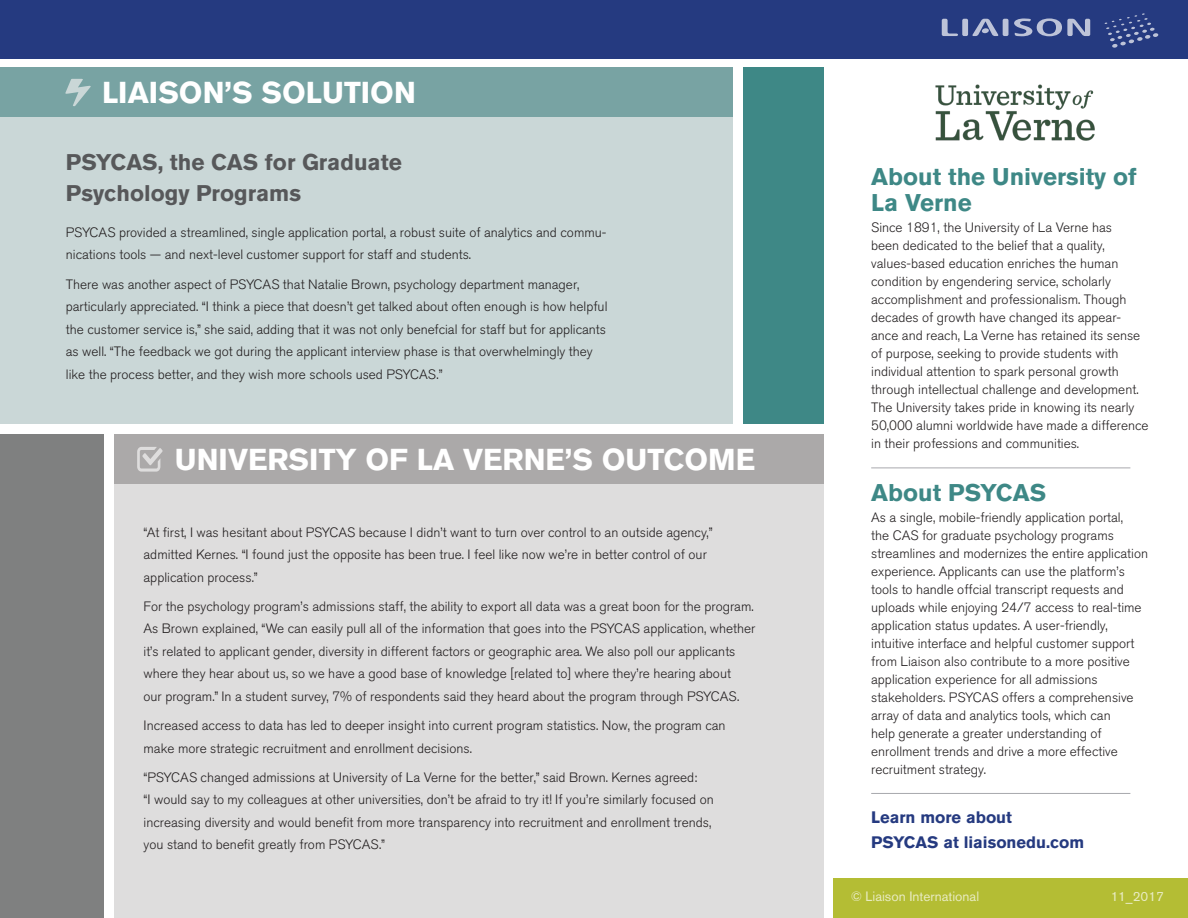
<style>
.page{position:relative;width:1188px;height:918px;background:#fff}
.page>*{position:absolute;margin:0;border:0;box-sizing:border-box;transform-origin:0 0}
.t1{font:700 30px "Akzidenz Grotesk BQ";color:#fff}
.t2{font:700 24px/25.2px "Akzidenz Grotesk BQ";color:#3e8886}
.t3{font:700 22.5px/31.2px "Akzidenz Grotesk BQ";color:#57585a}
.t4{font:700 16.5px/24.6px "Akzidenz Grotesk BQ";color:#253a80}
.t5{font:300 13.5px/18px "Akzidenz Grotesk BQ";color:#231f20}
.t6{font:13.5px "Akzidenz Grotesk BQ";color:#fff}
</style>
<div class="page">
<div style="left:0;top:67px;width:732px;height:357px;background:#cad7d7"></div>
<div style="left:743px;top:67px;width:81px;height:357px;background:#3e8886"></div>
<div style="left:114px;top:434px;width:710px;height:484px;background:#dedddd"></div>
<div style="left:0;top:434px;width:104px;height:484px;background:#7f8080"></div>
<div style="left:0;top:67px;width:732px;height:50px;background:#78a3a3"></div>
<div style="left:114px;top:434px;width:710px;height:50px;background:#aba9a9"></div>
<div style="left:0;top:0;width:1188px;height:59px;background:#253a80"></div>
<hr style="left:871px;top:793px;width:259px;height:1px;background:#a8a9ad">
<hr style="left:871px;top:468px;width:259px;height:1px;background:#a8a9ad">
<div style="left:834px;top:878px;width:354px;height:40px;background:#b4bd34"></div>
<svg style="left:1105px;top:14px;width:53px;height:34px"></svg>
<svg style="left:942px;top:19px;width:16px;height:17px"></svg>
<div style="left:962px;top:19px;width:6px;height:17px;background:#bdc3d8;border-radius:2px"></div>
<div style="left:1003px;top:19px;width:5px;height:17px;background:#bdc3d8;border-radius:2px"></div>
<svg style="left:1014px;top:18px;width:76px;height:18px"></svg>
<svg style="left:972px;top:19px;width:27px;height:17px"></svg>
<svg style="left:137px;top:447px;width:26px;height:25px"></svg>
<svg style="left:65px;top:79px;width:26px;height:27px"></svg>
<img style="left:935px;top:84px;width:160px;height:57px">
<p class="t1" style="left:102px;top:76px;width:315px">LIAISON’S SOLUTION</p>
<p class="t3" style="left:66px;top:146px;width:337px">PSYCAS, the CAS for Graduate<br>Psychology Programs</p>
<p class="t5" style="left:66px;top:221px;width:542px;line-height:22.5px">PSYCAS provided a streamlined, single application portal, a robust suite of analytics and commu&shy;nications tools — and next-level customer support for staff and students.</p>
<p class="t5" style="left:66px;top:273px;width:543px;line-height:22.5px">There was another aspect of PSYCAS that Natalie Brown, psychology department manager, particularly appreciated. “I think a piece that doesn’t get talked about often enough is how helpful the customer service is,” she said, adding that it was not only benefcial for staff but for applicants as well. “The feedback we got during the applicant interview phase is that overwhelmingly they like the process better, and they wish more schools used PSYCAS.”</p>
<p class="t1" style="left:175px;top:443px;width:582px">UNIVERSITY OF LA VERNE’S OUTCOME</p>
<p class="t5" style="left:144px;top:521px;width:571px;line-height:22.5px">“At first, I was hesitant about PSYCAS because I didn’t want to turn over control to an outside agency,” admitted Kernes. “I found just the opposite has been true. I feel like now we’re in better control of our application process.”</p>
<p class="t5" style="left:144px;top:595px;width:613px;line-height:22.5px">For the psychology program’s admissions staff, the ability to export all data was a great boon for the program.<br>As Brown explained, “We can easily pull all of the information that goes into the PSYCAS application, whether it’s related to applicant gender, diversity in different factors or geographic area. We also poll our applicants where they hear about us, so we have a good base of knowledge [related to] where they’re hearing about<br>our program.” In a student survey, 7% of respondents said they heard about the program through PSYCAS.</p>
<p class="t5" style="left:144px;top:714px;width:584px;line-height:22.5px">Increased access to data has led to deeper insight into current program statistics. Now, the program can make more strategic recruitment and enrollment decisions.</p>
<p class="t5" style="left:144px;top:766px;width:572px;line-height:22.5px">“PSYCAS changed admissions at University of La Verne for the better,” said Brown. Kernes agreed:<br>“I would say to my colleagues at other universities, don’t be afraid to try it! If you’re similarly focused on increasing diversity and would benefit from more transparency into recruitment and enrollment trends, you stand to benefit greatly from PSYCAS.”</p>
<p class="t2" style="left:871px;top:164px;width:267px">About the University of<br>La Verne</p>
<p class="t5" style="left:871px;top:218px;width:279px">Since 1891, the University of La Verne has<br>been dedicated to the belief that a quality, values-based education enriches the human condition by engendering service, scholarly accomplishment and professionalism. Though decades of growth have changed its appear&shy;ance and reach, La Verne has retained its sense of purpose, seeking to provide students with individual attention to spark personal growth through intellectual challenge and development.<br>The University takes pride in knowing its nearly 50,000 alumni worldwide have made a difference in their professions and communities.</p>
<p class="t2" style="left:871px;top:480px;width:177px">About PSYCAS</p>
<p class="t5" style="left:871px;top:509px;width:278px">As a single, mobile-friendly application portal,<br>the CAS for graduate psychology programs streamlines and modernizes the entire application experience. Applicants can use the platform’s tools to handle offcial transcript requests and uploads while enjoying 24/7 access to real-time application status updates. A user-friendly, intuitive interface and helpful customer support from Liaison also contribute to a more positive application experience for all admissions stakeholders. PSYCAS offers a comprehensive array of data and analytics tools, which can<br>help generate a greater understanding of enrollment trends and drive a more effective recruitment strategy.</p>
<p class="t4" style="left:871px;top:805px;width:215px">Learn more about<br>PSYCAS at liaisonedu.com</p>
<p class="t6" style="left:850px;top:889px;width:130px">© Liaison International</p>
<p class="t6" style="left:1110px;top:889px;width:55px">11_2017</p>
</div>
